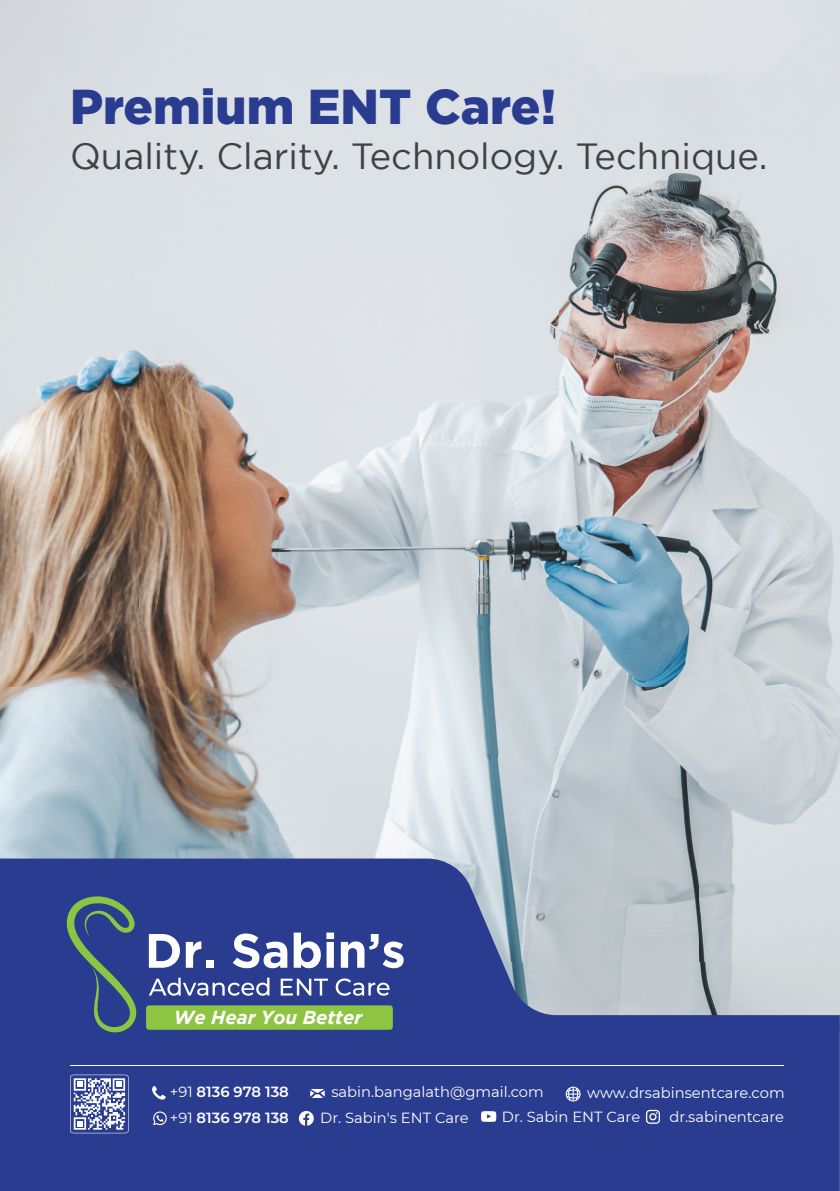
<style>
.page{position:relative;width:840px;height:1191px;background:#fff}
.page>*{position:absolute;margin:0;border:0;box-sizing:border-box;transform-origin:0 0}
.t1{font:900 49px "Gotham";color:#293c8f}
.t2{font:36.2px "Gotham";color:#414142}
.t3{font:italic 700 18.8px "Gotham";color:#fff}
.t4{font:14.8px "Montserrat";color:#fff}
.t5{font:600 14.8px "Montserrat";color:#fff}
.s1{font-weight:400}
</style>
<div class="page">
<img style="left:0;top:0;width:839px;height:858px">
<svg style="left:0;top:858px;width:839px;height:333px;fill:#293c8f"></svg>
<svg style="left:149px;top:934px;width:31px;height:33px"></svg>
<svg style="left:186px;top:941px;width:15px;height:26px"></svg>
<div style="left:205px;top:960px;width:8px;height:7px;background:#fff"></div>
<svg style="left:232px;top:933px;width:55px;height:35px"></svg>
<svg style="left:293px;top:932px;width:27px;height:36px"></svg>
<svg style="left:326px;top:932px;width:8px;height:35px"></svg>
<svg style="left:340px;top:934px;width:63px;height:34px"></svg>
<svg style="left:149px;top:977px;width:120px;height:18px"></svg>
<svg style="left:280px;top:978px;width:48px;height:17px"></svg>
<svg style="left:335px;top:978px;width:54px;height:17px"></svg>
<svg style="left:67px;top:892px;width:69px;height:140px"></svg>
<div style="left:146px;top:1005px;width:246px;height:24px;background:#8dc442;border-radius:3px"></div>
<svg style="left:310px;top:1089px;width:14px;height:9px"></svg>
<svg style="left:565px;top:1086px;width:15px;height:15px"></svg>
<svg style="left:299px;top:1110px;width:15px;height:15px"></svg>
<svg style="left:153px;top:1111px;width:14px;height:14px"></svg>
<svg style="left:645px;top:1109px;width:14px;height:14px"></svg>
<svg style="left:480px;top:1111px;width:16px;height:10px"></svg>
<svg style="left:70px;top:1074px;width:59px;height:59px"></svg>
<svg style="left:152px;top:1086px;width:13px;height:13px"></svg>
<hr style="left:70px;top:1065px;width:713px;height:1px;background:#fff">
<h1 class="t1" style="left:70px;top:78px;width:487px">Premium ENT Care!</h1>
<h2 class="t2" style="left:70px;top:136px;width:698px">Quality. Clarity. Technology. Technique.</h2>
<p class="t3" style="left:173px;top:1006px;width:190px">We Hear You Better</p>
<p class="t5" style="left:170px;top:1081px;width:120px"><span class="s1">+91</span> 8136 978 138</p>
<p class="t4" style="left:331px;top:1081px;width:214px">sabin.bangalath@gmail.com</p>
<p class="t4" style="left:586px;top:1082px;width:199px">www.drsabinsentcare.com</p>
<p class="t5" style="left:170px;top:1107px;width:120px"><span class="s1">+91</span> 8136 978 138</p>
<p class="t4" style="left:320px;top:1107px;width:150px">Dr. Sabin's ENT Care</p>
<p class="t4" style="left:501px;top:1106px;width:140px">Dr. Sabin ENT Care</p>
<p class="t4" style="left:669px;top:1106px;width:116px">dr.sabinentcare</p>
</div>
